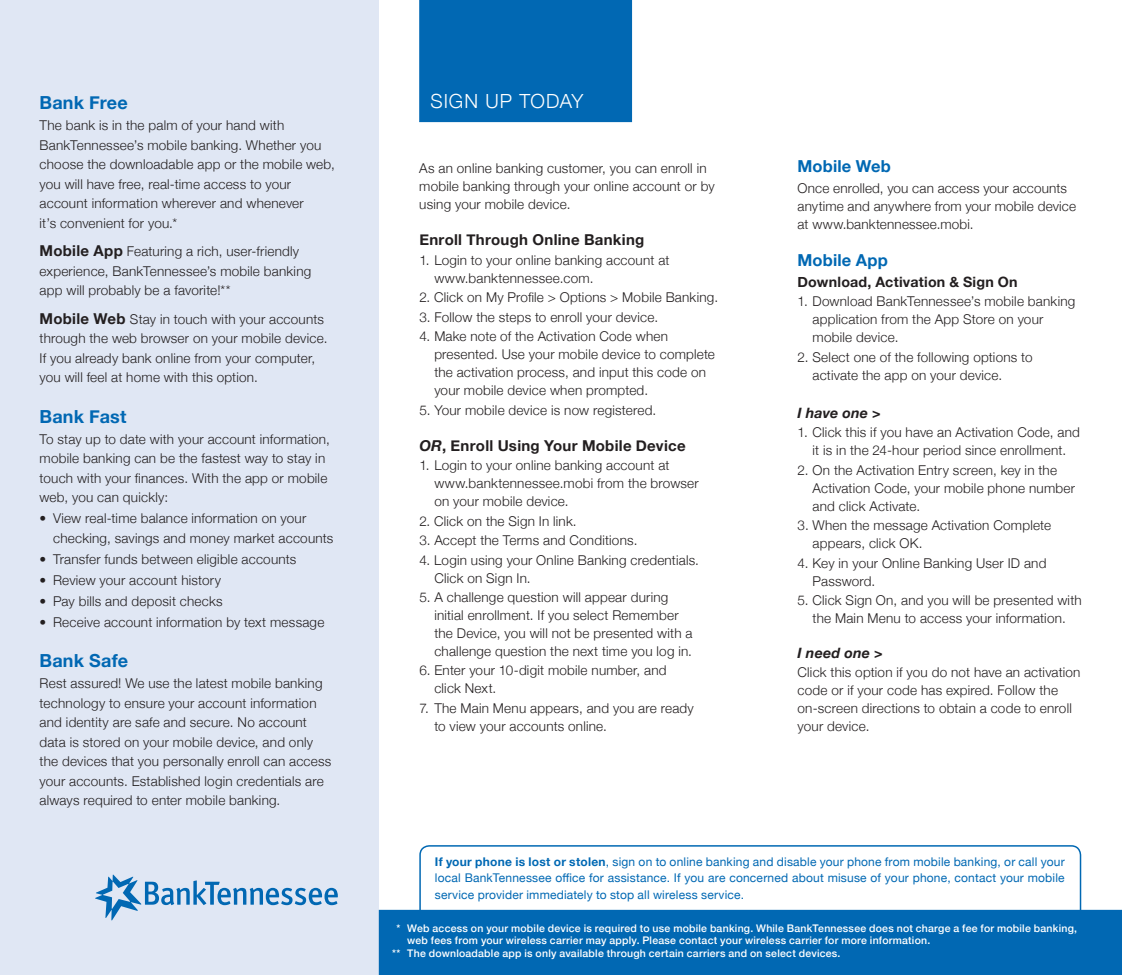
<style>
.page{position:relative;width:1122px;height:975px;background:#fff}
.page>*{position:absolute;margin:0;border:0;box-sizing:border-box;transform-origin:0 0}
.t1{font:300 19.5px "Helvetica Neue";letter-spacing:.045em;color:#fff}
.t2{font:700 18px "Helvetica Neue";letter-spacing:.01em;color:#0168b3}
.t3{font:700 16.5px "Helvetica Neue";letter-spacing:.01em;color:#0168b3}
.t4{font:700 15px "Helvetica Neue";letter-spacing:.02em;color:#231f20}
.t5{font:700 14.25px "Helvetica Neue";letter-spacing:.015em;color:#231f20}
.t6{font:italic 700 14.25px "Helvetica Neue";letter-spacing:.005em;color:#231f20}
.t7{font:300 13.5px/18px "Helvetica Neue";letter-spacing:.015em;color:#231f20}
.t8{font:12px/16.5px "Helvetica Neue";letter-spacing:.015em;color:#0168b3;text-align:justify}
.t9{font:500 10.5px/12px "Helvetica Neue";letter-spacing:.02em;color:#fff}
.s1{font-weight:700;font-size:15px}
.s2{font-style:italic}
.s3{font-weight:700}
.s4{color:#0168b3}
</style>
<div class="page">
<div style="left:0;top:0;width:379px;height:975px;background:#e0e7f4"></div>
<div style="left:379px;top:910px;width:742px;height:65px;background:#0168b3"></div>
<div style="left:419px;top:845px;width:662px;height:85px;border:2px solid #0168b3;border-radius:9px"></div>
<div style="left:419px;top:0;width:213px;height:122px;background:#0168b3"></div>
<svg style="left:95px;top:875px;width:243px;height:45px"></svg>
<h2 class="t2" style="left:40px;top:89px;width:90px">Bank Free</h2>
<p class="t7" style="left:40px;top:115px;width:297px;line-height:19.5px">The bank is in the palm of your hand with BankTennessee’s mobile banking. Whether you choose the downloadable app or the mobile web, you will have free, real-time access to your account information wherever and whenever<br>it’s convenient for you.*</p>
<p class="t7" style="left:40px;top:241px;width:273px;line-height:19.5px"><span class="s1">Mobile App</span> Featuring a rich, user-friendly experience, BankTennessee’s mobile banking app will probably be a favorite!**</p>
<p class="t7" style="left:40px;top:308px;width:289px;line-height:19.5px"><span class="s1">Mobile Web</span> Stay in touch with your accounts through the web browser on your mobile device.<br>If you already bank online from your computer, you will feel at home with this option.</p>
<h2 class="t2" style="left:40px;top:402px;width:88px">Bank Fast</h2>
<p class="t7" style="left:40px;top:428px;width:292px;line-height:19.5px">To stay up to date with your account information, mobile banking can be the fastest way to stay in touch with your finances. With the app or mobile web, you can quickly:</p>
<p class="t7" style="left:53px;top:508px;width:282px;line-height:19.5px;text-indent:-14px">• View real-time balance information on your checking, savings and money market accounts</p>
<p class="t7" style="left:40px;top:549px;width:258px">• Transfer funds between eligible accounts</p>
<p class="t7" style="left:40px;top:570px;width:183px">• Review your account history</p>
<p class="t7" style="left:40px;top:591px;width:184px">• Pay bills and deposit checks</p>
<p class="t7" style="left:40px;top:612px;width:286px">• Receive account information by text message</p>
<h2 class="t2" style="left:40px;top:647px;width:90px">Bank Safe</h2>
<p class="t7" style="left:40px;top:673px;width:293px;line-height:19.5px">Rest assured! We use the latest mobile banking technology to ensure your account information and identity are safe and secure. No account data is stored on your mobile device, and only the devices that you personally enroll can access your accounts. Established login credentials are always required to enter mobile banking.</p>
<h1 class="t1" style="left:430px;top:86px;width:154px">SIGN UP TODAY</h1>
<p class="t7" style="left:419px;top:158px;width:297px">As an online banking customer, you can enroll in mobile banking through your online account or by using your mobile device.</p>
<p class="t4" style="left:419px;top:228px;width:226px">Enroll Through Online Banking</p>
<p class="t7" style="left:434px;top:250px;width:236px;text-indent:-15px">1. Login to your online banking account at www.banktennessee.com.</p>
<p class="t7" style="left:419px;top:287px;width:300px">2. Click on My Profile &gt; Options &gt; Mobile Banking.</p>
<p class="t7" style="left:419px;top:307px;width:240px">3. Follow the steps to enroll your device.</p>
<p class="t7" style="left:434px;top:326px;width:282px;text-indent:-15px">4. Make note of the Activation Code when presented. Use your mobile device to complete the activation process, and input this code on your mobile device when prompted.</p>
<p class="t7" style="left:419px;top:400px;width:238px">5. Your mobile device is now registered.</p>
<p class="t4" style="left:419px;top:433px;width:268px"><span class="s2">OR</span>, Enroll Using Your Mobile Device</p>
<p class="t7" style="left:434px;top:455px;width:266px;text-indent:-15px">1. Login to your online banking account at www.banktennessee.mobi from the browser on your mobile device.</p>
<p class="t7" style="left:419px;top:511px;width:159px">2. Click on the Sign In link.</p>
<p class="t7" style="left:419px;top:530px;width:219px">3. Accept the Terms and Conditions.</p>
<p class="t7" style="left:434px;top:550px;width:266px;text-indent:-15px">4. Login using your Online Banking credentials.<br>Click on Sign In.</p>
<p class="t7" style="left:434px;top:587px;width:260px;text-indent:-15px">5. A challenge question will appear during initial enrollment. If you select Remember the Device, you will not be presented with a challenge question the next time you log in.</p>
<p class="t7" style="left:434px;top:661px;width:234px;text-indent:-15px">6. Enter your 10-digit mobile number, and click Next.</p>
<p class="t7" style="left:434px;top:698px;width:261px;text-indent:-15px">7. The Main Menu appears, and you are ready to view your accounts online.</p>
<p class="t3" style="left:797px;top:153px;width:95px">Mobile Web</p>
<p class="t7" style="left:797px;top:178px;width:280px">Once enrolled, you can access your accounts anytime and anywhere from your mobile device at www.banktennessee.mobi.</p>
<p class="t3" style="left:797px;top:247px;width:92px">Mobile App</p>
<p class="t5" style="left:797px;top:270px;width:221px">Download, Activation &amp; Sign On</p>
<p class="t7" style="left:812px;top:291px;width:264px;text-indent:-15px">1. Download BankTennessee’s mobile banking application from the App Store on your mobile device.</p>
<p class="t7" style="left:812px;top:347px;width:221px;text-indent:-15px">2. Select one of the following options to activate the app on your device.</p>
<p class="t6" style="left:797px;top:402px;width:85px">I have one &gt;</p>
<p class="t7" style="left:797px;top:423px;width:284px;text-align:center">1. Click this if you have an Activation Code, and it is in the 24-hour period since enrollment.</p>
<p class="t7" style="left:812px;top:460px;width:264px;text-indent:-15px">2. On the Activation Entry screen, key in the<br>Activation Code, your mobile phone number and click Activate.</p>
<p class="t7" style="left:812px;top:516px;width:240px;text-indent:-15px">3. When the message Activation Complete appears, click OK.</p>
<p class="t7" style="left:812px;top:553px;width:235px;text-indent:-15px">4. Key in your Online Banking User ID and<br>Password.</p>
<p class="t7" style="left:797px;top:590px;width:285px;text-align:center">5. Click Sign On, and you will be presented with the Main Menu to access your information.</p>
<p class="t6" style="left:797px;top:642px;width:87px">I need one &gt;</p>
<p class="t7" style="left:797px;top:663px;width:284px">Click this option if you do not have an activation code or if your code has expired. Follow the on-screen directions to obtain a code to enroll your device.</p>
<p class="t8" style="left:435px;top:854px;width:631px"><span class="s3">If your phone is lost or stolen</span>, sign on to online banking and disable your phone from mobile banking, or call your local BankTennessee office for assistance. If you are concerned about misuse of your phone, contact your mobile service provider immediately to stop all wireless service.</p>
<p class="t9" style="left:407px;top:921px;width:671px;text-indent:-15px"><span class="s4">*</span>* Web access on your mobile device is required to use mobile banking. While BankTennessee does not charge a fee for mobile banking, web fees from your wireless carrier may apply. Please contact your wireless carrier for more information.</p>
<p class="t9" style="left:392px;top:947px;width:449px">** The downloadable app is only available through certain carriers and on select devices.</p>
</div>
